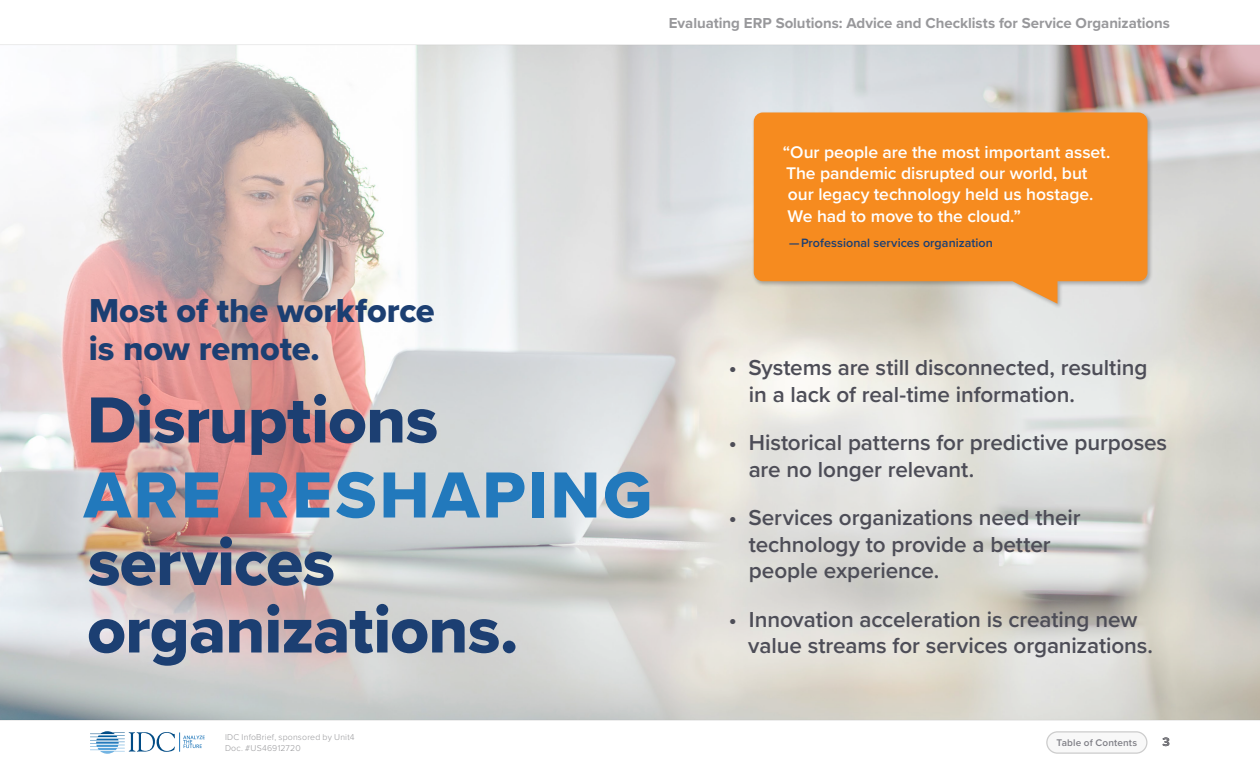
<style>
.page{position:relative;width:1260px;height:765px;background:#fff}
.page>*{position:absolute;margin:0;border:0;box-sizing:border-box;transform-origin:0 0}
.t1{font:67.5px/75px "Proxima Nova Extrabld";letter-spacing:.015em;color:#2279bc}
.t2{font:67.5px/67.5px "Proxima Nova Extrabld";letter-spacing:-.01em;color:#1c3f72}
.t3{font:34.38px/37.5px "Proxima Nova Extrabld";letter-spacing:-.005em;color:#1c3f72}
.t4{font:600 22.5px/26.2px "Proxima Nova";letter-spacing:-.005em;color:#4d4d57}
.t5{font:600 17.5px/21.2px "Proxima Nova";letter-spacing:-.005em;color:#fff}
.t6{font:700 15px "Proxima Nova";color:#98989b}
.t7{font:600 12.5px "Proxima Nova";letter-spacing:.005em;color:#1c3f72}
.t8{font:700 12.5px "Proxima Nova";color:#000}
.t9{font:600 10px "Proxima Nova";letter-spacing:.015em;color:#808087}
.t10{font:300 8.75px/11.2px "Proxima Nova";letter-spacing:.02em;color:#98989b}
.s1{color:#1c3f72}
</style>
<div class="page">
<svg style="left:90px;top:731px;width:115px;height:23px"></svg>
<hr style="left:0;top:720px;width:1260px;height:1px;background:#e5e5e5">
<div style="left:1047px;top:732px;width:100px;height:21px;background:#f8f8f8;border-radius:11px"></div>
<div style="left:1046px;top:731px;width:102px;height:23px;border:1px solid #ccc;border-radius:11px"></div>
<img style="left:0;top:45px;width:1260px;height:675px">
<div style="left:752px;top:110px;width:401px;height:199px;background:#000;opacity:.25"></div>
<svg style="left:754px;top:112px;width:394px;height:192px;background:#f29332"></svg>
<p class="t6" style="left:669px;top:12px;width:503px">Evaluating ERP Solutions: Advice and Checklists for Service Organizations</p>
<p class="t3" style="left:89px;top:291px;width:347px">Most of the workforce is now remote.</p>
<p class="t1" style="left:84px;top:382px;width:570px"><span class="s1">Disruptions<br></span>ARE RESHAPING</p>
<p class="t2" style="left:87px;top:528px;width:433px">services organizations.</p>
<p class="t5" style="left:783px;top:141px;width:329px">“Our people are the most important asset.<br>The pandemic disrupted our world, but our legacy technology held us hostage.<br>We had to move to the cloud.”</p>
<p class="t7" style="left:789px;top:234px;width:205px">— Professional services organization</p>
<p class="t4" style="left:749px;top:354px;width:400px;text-indent:-20px">• Systems are still disconnected, resulting in a lack of real-time information.</p>
<p class="t4" style="left:749px;top:429px;width:420px;text-indent:-20px">• Historical patterns for predictive purposes are no longer relevant.</p>
<p class="t4" style="left:749px;top:504px;width:333px;text-indent:-20px">• Services organizations need their technology to provide a better people experience.</p>
<p class="t4" style="left:748px;top:605px;width:406px;text-indent:-20px">• Innovation acceleration is creating new value streams for services organizations.</p>
<p class="t10" style="left:225px;top:731px;width:131px">IDC InfoBrief, sponsored by Unit4<br>Doc. #US46912720</p>
<p class="t9" style="left:1057px;top:735px;width:82px">Table of Contents</p>
<p class="t8" style="left:1163px;top:733px;width:9px">3</p>
</div>
